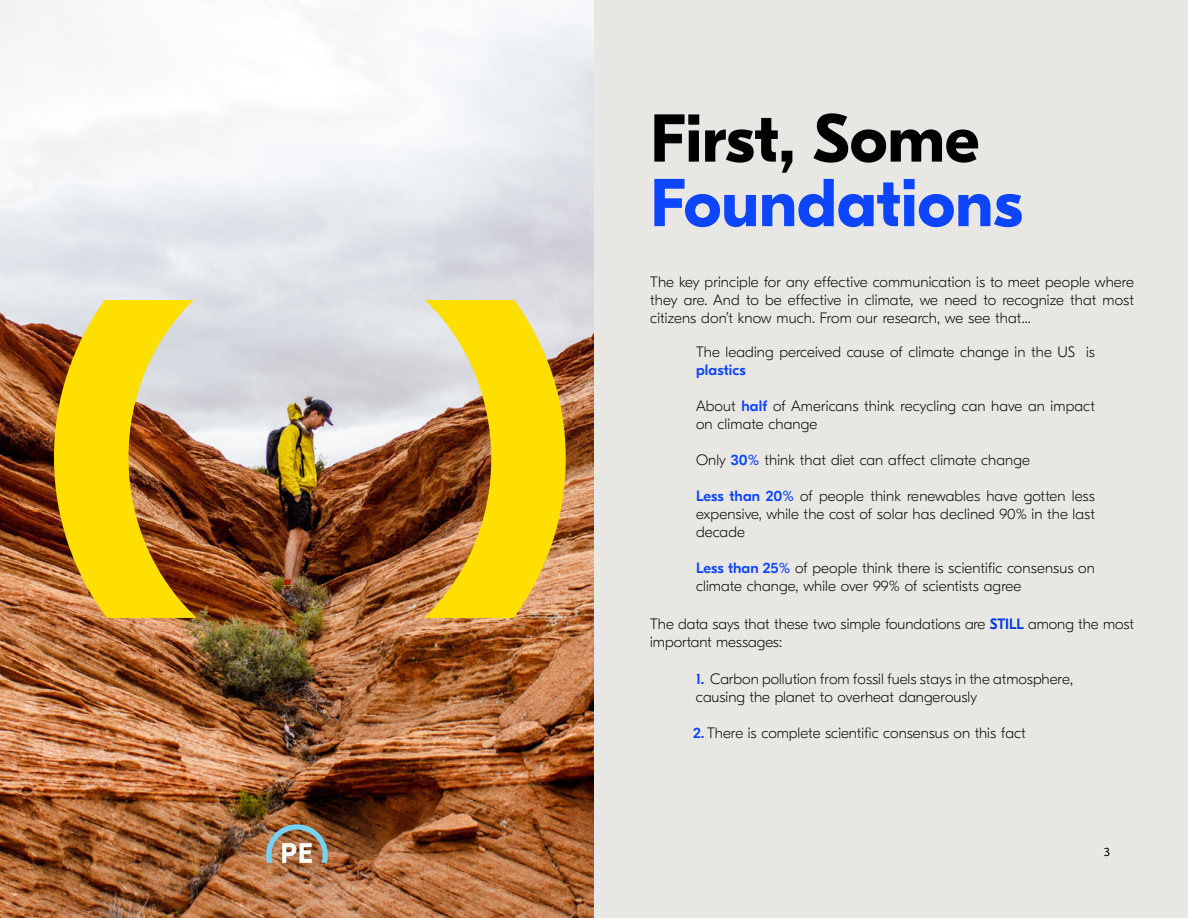
<style>
.page{position:relative;width:1188px;height:918px;background:#fff}
.page>*{position:absolute;margin:0;border:0;box-sizing:border-box;transform-origin:0 0}
.t1{font:700 67.5px "GT Eesti Display";color:#0d45ff}
.t2{font:700 67.5px "GT Eesti Display";color:#000}
.t3{font:100 15px/18px "GT Eesti Display";color:#000}
.t4{font:500 15px "GT Eesti Display";letter-spacing:.01em;color:#0d45ff}
.t5{font:12px "GT Eesti Text";color:#000}
.s1{font-weight:500;color:#0d45ff}
.s2{font-weight:500;color:#0039e0}
</style>
<div class="page">
<div style="left:594px;top:0;width:594px;height:918px;background:#e8e7e3"></div>
<img style="left:0;top:0;width:594px;height:918px">
<svg style="left:54px;top:300px;width:143px;height:318px;background:#d3ab27"></svg>
<svg style="left:424px;top:300px;width:142px;height:318px;background:#d9b52f"></svg>
<img style="left:264px;top:823px;width:66px;height:65px">
<h1 class="t2" style="left:650px;top:101px;width:331px">First, Some</h1>
<h1 class="t1" style="left:650px;top:165px;width:374px">Foundations</h1>
<p class="t3" style="left:650px;top:273px;width:485px;text-align:justify">The key principle for any effective communication is to meet people where they are. And to be effective in climate, we need to recognize that most citizens don’t know much. From our research, we see that...</p>
<p class="t3" style="left:696px;top:343px;width:401px">The leading perceived cause of climate change in the US is</p>
<p class="t4" style="left:696px;top:361px;width:51px">plastics</p>
<p class="t3" style="left:696px;top:397px;width:400px">About <span class="s1">half</span> of Americans think recycling can have an impact on climate change</p>
<p class="t3" style="left:696px;top:451px;width:336px">Only <span class="s1">30%</span> think that diet can affect climate change</p>
<p class="t3" style="left:696px;top:487px;width:401px;text-align:justify"><span class="s1">Less than 20%</span> of people think renewables have gotten less expensive, while the cost of solar has declined 90% in the last decade</p>
<p class="t3" style="left:696px;top:559px;width:400px"><span class="s1">Less than 25%</span> of people think there is scientific consensus on climate change, while over 99% of scientists agree</p>
<p class="t3" style="left:650px;top:615px;width:485px">The data says that these two simple foundations are <span class="s2">STILL</span> among the most important messages:</p>
<p class="t3" style="left:696px;top:670px;width:379px"><span class="s1">1.</span> Carbon pollution from fossil fuels stays in the atmosphere, causing the planet to overheat dangerously</p>
<p class="t3" style="left:693px;top:724px;width:334px"><span class="s1">2.</span> There is complete scientific consensus on this fact</p>
<p class="t5" style="left:1104px;top:845px;width:7px">3</p>
</div>
